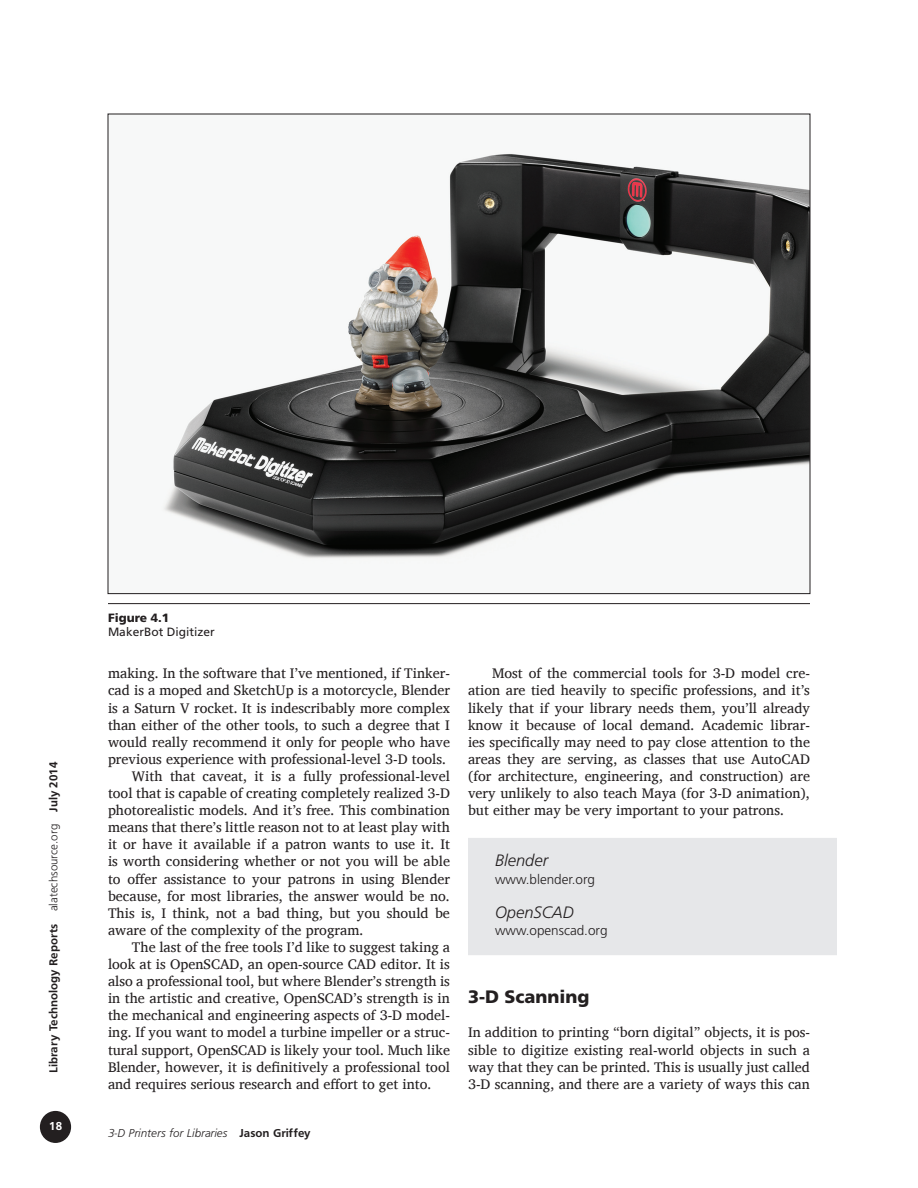
<style>
.page{position:relative;width:918px;height:1188px;background:#fff}
.page>*{position:absolute;margin:0;border:0;box-sizing:border-box;transform-origin:0 0}
.t1{font:900 18px "Frutiger";color:#231f20}
.t2{font:italic 300 16.5px "Frutiger";color:#231f20}
.t3{font:14.25px/17.1px "Charis SIL";color:#231f20;text-align:justify}
.t4{font:300 13.5px "Frutiger";color:#231f20}
.t5{font:12px "Frugal Sans Bold DTC";color:#231f20}
.t6{font:12px "Frugal Sans Light Italic DTC";color:#231f20}
.t7{font:12px "Frutiger";color:#231f20}
.t8{font:900 12px "Frutiger";color:#231f20}
.t9{font:12px "Frugal Sans Bold DTC";color:#fff}
.s1{font-family:"Frugal Sans Light DTC"}
.s2{font-family:"Frugal Sans Bold DTC"}
</style>
<div class="page">
<div style="left:41px;top:1112px;width:29px;height:30px;background:#231f20;border-radius:50%"></div>
<div style="left:40px;top:1111px;width:31px;height:32px;border:2px solid #231f20;border-radius:50%"></div>
<div style="left:468px;top:838px;width:369px;height:66px;background:#e6e7e9"></div>
<div style="left:468px;top:889px;width:369px;height:66px;background:#e6e7e9"></div>
<img style="left:163px;top:153px;width:645px;height:407px">
<hr style="left:108px;top:603px;width:702px;height:1px;background:#231f20">
<p class="t5" style="left:47px;top:1073px;width:313px;rotate:-90deg">Library Technology Reports <span class="s1">alatechsource.org</span> July 2014</p>
<p class="t9" style="left:49px;top:1119px;width:14px">18</p>
<p class="t8" style="left:108px;top:610px;width:63px">Figure 4.1</p>
<p class="t7" style="left:108px;top:625px;width:108px">MakerBot Digitizer</p>
<p class="t3" style="left:108px;top:665px;width:344px">making. In the software that I’ve mentioned, if Tinker-</p>
<p class="t3" style="left:108px;top:682px;width:343px">cad is a moped and SketchUp is a motorcycle, Blender</p>
<p class="t3" style="left:108px;top:699px;width:343px">is a Saturn V rocket. It is indescribably more complex</p>
<p class="t3" style="left:108px;top:716px;width:343px">than either of the other tools, to such a degree that I</p>
<p class="t3" style="left:108px;top:733px;width:343px">would really recommend it only for people who have</p>
<p class="t3" style="left:108px;top:750px;width:340px">previous experience with professional-level 3-D tools.</p>
<p class="t3" style="left:132px;top:767px;width:320px">With that caveat, it is a fully professional-level</p>
<p class="t3" style="left:108px;top:785px;width:343px">tool that is capable of creating completely realized 3-D</p>
<p class="t3" style="left:108px;top:802px;width:343px">photorealistic models. And it’s free. This combination</p>
<p class="t3" style="left:108px;top:819px;width:343px">means that there’s little reason not to at least play with</p>
<p class="t3" style="left:108px;top:836px;width:343px">it or have it available if a patron wants to use it. It</p>
<p class="t3" style="left:108px;top:853px;width:344px">is worth considering whether or not you will be able</p>
<p class="t3" style="left:108px;top:870px;width:343px">to offer assistance to your patrons in using Blender</p>
<p class="t3" style="left:108px;top:887px;width:343px">because, for most libraries, the answer would be no.</p>
<p class="t3" style="left:108px;top:904px;width:343px">This is, I think, not a bad thing, but you should be</p>
<p class="t3" style="left:108px;top:921px;width:257px">aware of the complexity of the program.</p>
<p class="t3" style="left:132px;top:938px;width:319px">The last of the free tools I’d like to suggest taking a</p>
<p class="t3" style="left:108px;top:956px;width:343px">look at is OpenSCAD, an open-source CAD editor. It is</p>
<p class="t3" style="left:108px;top:973px;width:343px">also a professional tool, but where Blender’s strength is</p>
<p class="t3" style="left:108px;top:990px;width:343px">in the artistic and creative, OpenSCAD’s strength is in</p>
<p class="t3" style="left:108px;top:1007px;width:343px">the mechanical and engineering aspects of 3-D model-</p>
<p class="t3" style="left:108px;top:1024px;width:344px">ing. If you want to model a turbine impeller or a struc-</p>
<p class="t3" style="left:108px;top:1041px;width:343px">tural support, OpenSCAD is likely your tool. Much like</p>
<p class="t3" style="left:108px;top:1058px;width:344px">Blender, however, it is definitively a professional tool</p>
<p class="t3" style="left:108px;top:1075px;width:325px">and requires serious research and effort to get into.</p>
<p class="t6" style="left:108px;top:1126px;width:204px">3-D Printers for Libraries <span class="s2">Jason Griffey</span></p>
<p class="t3" style="left:468px;top:665px;width:344px;text-indent:24px">Most of the commercial tools for 3-D model cre&shy;ation are tied heavily to specific professions, and it’s likely that if your library needs them, you’ll already know it because of local demand. Academic librar&shy;ies specifically may need to pay close attention to the areas they are serving, as classes that use AutoCAD (for architecture, engineering, and construction) are very unlikely to also teach Maya (for 3-D animation), but either may be very important to your patrons.</p>
<p class="t2" style="left:495px;top:851px;width:55px">Blender</p>
<p class="t4" style="left:495px;top:871px;width:102px">www.blender.org</p>
<p class="t2" style="left:495px;top:903px;width:80px">OpenSCAD</p>
<p class="t4" style="left:495px;top:923px;width:114px">www.openscad.org</p>
<p class="t1" style="left:468px;top:986px;width:123px">3-D Scanning</p>
<p class="t3" style="left:468px;top:1024px;width:344px">In addition to printing “born digital” objects, it is pos&shy;sible to digitize existing real-world objects in such a way that they can be printed. This is usually just called 3-D scanning, and there are a variety of ways this can</p>
</div>
